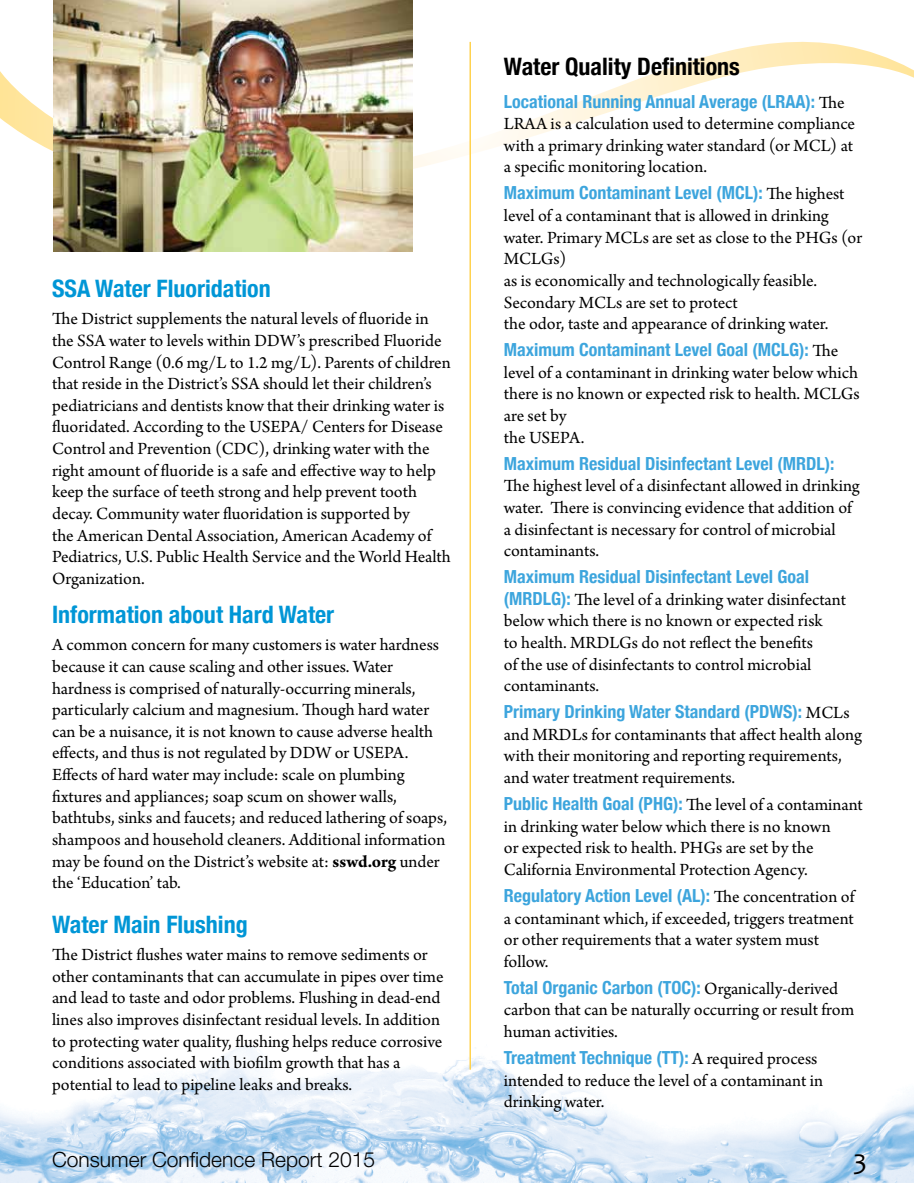
<style>
.page{position:relative;width:914px;height:1183px;background:#fff}
.page>*{position:absolute;margin:0;border:0;box-sizing:border-box;transform-origin:0 0}
.t1{font:28.5px "Candara";color:#000}
.t2{font:700 condensed 24px "Helvetica Neue";color:#0096d6}
.t3{font:700 condensed 24px "Helvetica Neue";color:#000}
.t4{font:300 21px "Helvetica Neue";color:#000}
.t5{font:18px/21.6px "Arno Pro";color:#000}
.t6{font:700 condensed 18px "Helvetica Neue";color:#3da5dd}
.s1{font-weight:700}
.s2{font-family:"Arno Pro";font-weight:400;font-stretch:normal;color:#000}
.s3{font-family:"Helvetica Neue";font-weight:700;font-stretch:condensed;color:#3da5dd}
</style>
<div class="page">
<svg style="left:0;top:40px;width:913px;height:154px"></svg>
<img style="left:0;top:1045px;width:913px;height:137px">
<hr style="left:469px;top:42px;width:2px;height:1027px;background:#ffd24f">
<img style="left:53px;top:0;width:359px;height:252px">
<h2 class="t2" style="left:52px;top:269px;width:220px">SSA Water Fluoridation</h2>
<p class="t5" style="left:52px;top:309px;width:400px">The District supplements the natural levels of fluoride in the SSA water to levels within DDW’s prescribed Fluoride Control Range (0.6 mg/L to 1.2 mg/L). Parents of children that reside in the District’s SSA should let their children’s pediatricians and dentists know that their drinking water is fluoridated. According to the USEPA/ Centers for Disease Control and Prevention (CDC), drinking water with the right amount of fluoride is a safe and effective way to help keep the surface of teeth strong and help prevent tooth decay. Community water fluoridation is supported by<br>the American Dental Association, American Academy of Pediatrics, U.S. Public Health Service and the World Health Organization.</p>
<h2 class="t2" style="left:52px;top:594px;width:283px">Information about Hard Water</h2>
<p class="t5" style="left:52px;top:635px;width:396px">A common concern for many customers is water hardness because it can cause scaling and other issues. Water hardness is comprised of naturally-occurring minerals, particularly calcium and magnesium. Though hard water can be a nuisance, it is not known to cause adverse health effects, and thus is not regulated by DDW or USEPA.<br>Effects of hard water may include: scale on plumbing fixtures and appliances; soap scum on shower walls, bathtubs, sinks and faucets; and reduced lathering of soaps, shampoos and household cleaners. Additional information may be found on the District’s website at: <span class="s1">sswd.org</span> under the ‘Education’ tab.</p>
<h2 class="t2" style="left:52px;top:904px;width:197px">Water Main Flushing</h2>
<p class="t5" style="left:52px;top:944px;width:393px">The District flushes water mains to remove sediments or other contaminants that can accumulate in pipes over time and lead to taste and odor problems. Flushing in dead-end lines also improves disinfectant residual levels. In addition to protecting water quality, flushing helps reduce corrosive conditions associated with biofilm growth that has a potential to lead to pipeline leaks and breaks.</p>
<p class="t4" style="left:52px;top:1142px;width:324px">Consumer Confidence Report 2015</p>
<h2 class="t3" style="left:503px;top:47px;width:237px">Water Quality Definitions</h2>
<p class="t6" style="left:503px;top:86px;width:342px">Locational Running Annual Average (LRAA): <span class="s2">The</span></p>
<p class="t5" style="left:503px;top:114px;width:353px;text-align:justify">LRAA is a calculation used to determine compliance with a primary drinking water standard (or MCL) at a specific monitoring location.</p>
<p class="t6" style="left:503px;top:178px;width:342px">Maximum Contaminant Level (MCL): <span class="s2">The highest</span></p>
<p class="t5" style="left:503px;top:206px;width:360px">level of a contaminant that is allowed in drinking water. Primary MCLs are set as close to the PHGs (or MCLGs)<br>as is economically and technologically feasible.<br>Secondary MCLs are set to protect<br>the odor, taste and appearance of drinking water.</p>
<p class="t6" style="left:503px;top:335px;width:336px">Maximum Contaminant Level Goal (MCLG): <span class="s2">The</span></p>
<p class="t5" style="left:503px;top:362px;width:357px">level of a contaminant in drinking water below which there is no known or expected risk to health. MCLGs are set by<br>the USEPA.</p>
<p class="t6" style="left:503px;top:448px;width:332px">Maximum Residual Disinfectant Level (MRDL):</p>
<p class="t5" style="left:503px;top:476px;width:357px">The highest level of a disinfectant allowed in drinking water. There is convincing evidence that addition of a disinfectant is necessary for control of microbial contaminants.</p>
<p class="t6" style="left:503px;top:561px;width:307px">Maximum Residual Disinfectant Level Goal</p>
<p class="t5" style="left:503px;top:589px;width:343px"><span class="s3">(MRDLG):</span> The level of a drinking water disinfectant below which there is no known or expected risk<br>to health. MRDLGs do not reflect the benefits<br>of the use of disinfectants to control microbial contaminants.</p>
<p class="t6" style="left:503px;top:696px;width:347px">Primary Drinking Water Standard (PDWS): <span class="s2">MCLs</span></p>
<p class="t5" style="left:503px;top:724px;width:359px">and MRDLs for contaminants that affect health along with their monitoring and reporting requirements, and water treatment requirements.</p>
<p class="t6" style="left:503px;top:788px;width:360px">Public Health Goal (PHG): <span class="s2">The level of a contaminant</span></p>
<p class="t5" style="left:503px;top:816px;width:328px">in drinking water below which there is no known or expected risk to health. PHGs are set by the<br>California Environmental Protection Agency.</p>
<p class="t6" style="left:503px;top:880px;width:352px">Regulatory Action Level (AL): <span class="s2">The concentration of</span></p>
<p class="t5" style="left:503px;top:908px;width:351px">a contaminant which, if exceeded, triggers treatment or other requirements that a water system must follow.</p>
<p class="t6" style="left:503px;top:972px;width:336px">Total Organic Carbon (TOC): <span class="s2">Organically-derived</span></p>
<p class="t5" style="left:503px;top:999px;width:352px">carbon that can be naturally occurring or result from human activities.</p>
<p class="t6" style="left:503px;top:1042px;width:315px">Treatment Technique (TT): <span class="s2">A required process</span></p>
<p class="t5" style="left:503px;top:1070px;width:320px">intended to reduce the level of a contaminant in drinking water.</p>
<h1 class="t1" style="left:852px;top:1141px;width:15px">3</h1>
</div>
